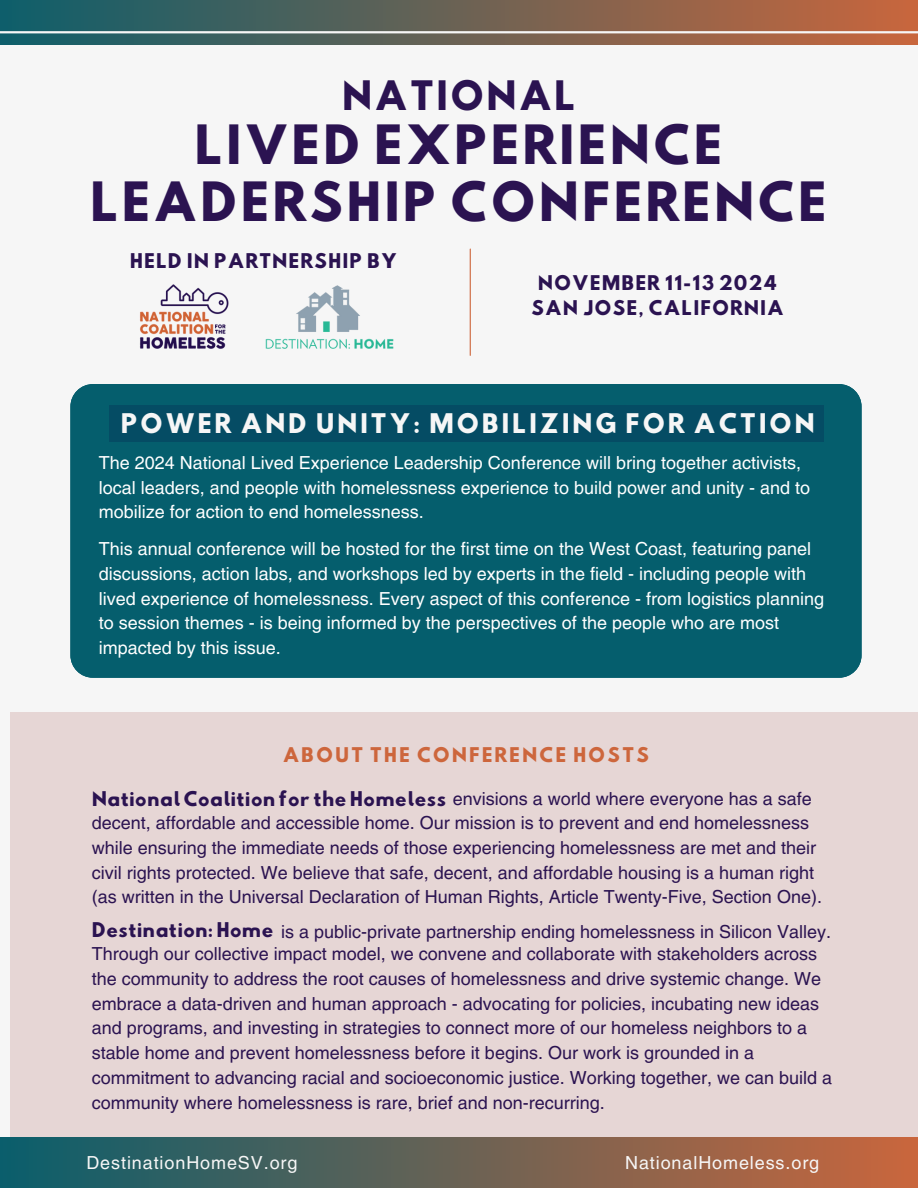
<style>
.page{position:relative;width:918px;height:1188px;background:#f6f6f6}
.page>*{position:absolute;margin:0;border:0;box-sizing:border-box;transform-origin:0 0}
.t1{font:48px/57.3px "Hussar Bd";letter-spacing:.05em;color:#2b1351;text-align:center}
.t2{font:36px "Hussar Bd";letter-spacing:.05em;color:#2b1351}
.t3{font:24px "Hussar Bd";letter-spacing:.1em;color:#f6f6f6}
.t4{font:18px/24.8px "Helvetica LT Pro";color:#2b1351}
.t5{font:18px/24.8px "Helvetica LT Pro";color:#fff}
.t6{font:18px/24.8px "Hussar Bd";letter-spacing:.05em;color:#2b1351;text-align:center}
.t7{font:18px "Helvetica LT Pro";letter-spacing:.05em;color:#f6f6f6}
.t8{font:18px "Hussar Bd";letter-spacing:.1em;color:#cd663c}
.s1{font-family:"Hussar Bd"}
</style>
<div class="page">
<div style="left:10px;top:712px;width:908px;height:432px;background:#e6d6d5"></div>
<div style="left:0;top:1138px;width:918px;height:50px;background:linear-gradient(to right,#0a5e6c,#ca663d)"></div>
<div style="left:70px;top:384px;width:791px;height:294px;background:#055e6d"></div>
<div style="left:0;top:0;width:918px;height:44px;background:linear-gradient(to right,#0d5e6b,#c8663d)"></div>
<hr style="left:470px;top:249px;width:1px;height:106px;background:#cd663c">
<hr style="left:0;top:31px;width:918px;height:2px;background:#f6f6f6">
<img style="left:265px;top:285px;width:129px;height:64px">
<img style="left:140px;top:284px;width:89px;height:65px">
<div style="left:109px;top:405px;width:714px;height:37px;background:#064661"></div>
<h3 class="t2" style="left:342px;top:77px;width:235px">NATIONAL</h3>
<h2 class="t1" style="left:90px;top:122px;width:739px">LIVED EXPERIENCE<br>LEADERSHIP CONFERENCE</h2>
<p class="t6" style="left:130px;top:250px;width:269px">HELD IN PARTNERSHIP BY</p>
<p class="t6" style="left:531px;top:273px;width:254px">NOVEMBER 11-13 2024<br>SAN JOSE, CALIFORNIA</p>
<p class="t3" style="left:121px;top:412px;width:696px">POWER AND UNITY: MOBILIZING FOR ACTION</p>
<p class="t5" style="left:99px;top:452px;width:713px">The 2024 National Lived Experience Leadership Conference will bring together activists, local leaders, and people with homelessness experience to build power and unity - and to mobilize for action to end homelessness.</p>
<h1 class="t5" style="left:99px;top:538px;width:727px">This annual conference will be hosted for the first time on the West Coast, featuring panel discussions, action labs, and workshops led by experts in the field - including people with lived experience of homelessness. Every aspect of this conference - from logistics planning to session themes - is being informed by the perspectives of the people who are most impacted by this issue.</h1>
<p class="t8" style="left:283px;top:746px;width:368px">ABOUT THE CONFERENCE HOSTS</p>
<p class="t4" style="left:92px;top:788px;width:722px"><span class="s1">National Coalition for the Homeless</span> envisions a world where everyone has a safe</p>
<h3 class="t4" style="left:92px;top:812px;width:732px">decent, affordable and accessible home. Our mission is to prevent and end homelessness while ensuring the immediate needs of those experiencing homelessness are met and their civil rights protected. We believe that safe, decent, and affordable housing is a human right (as written in the Universal Declaration of Human Rights, Article Twenty-Five, Section One).</h3>
<p class="t4" style="left:92px;top:921px;width:741px"><span class="s1">Destination: Home</span> is a public-private partnership ending homelessness in Silicon Valley.</p>
<p class="t4" style="left:92px;top:943px;width:742px">Through our collective impact model, we convene and collaborate with stakeholders across the community to address the root causes of homelessness and drive systemic change. We embrace a data-driven and human approach - advocating for policies, incubating new ideas and programs, and investing in strategies to connect more of our homeless neighbors to a stable home and prevent homelessness before it begins. Our work is grounded in a commitment to advancing racial and socioeconomic justice. Working together, we can build a community where homelessness is rare, brief and non-recurring.</p>
<p class="t7" style="left:86px;top:1156px;width:213px">DestinationHomeSV.org</p>
<p class="t7" style="left:625px;top:1156px;width:196px">NationalHomeless.org</p>
</div>
